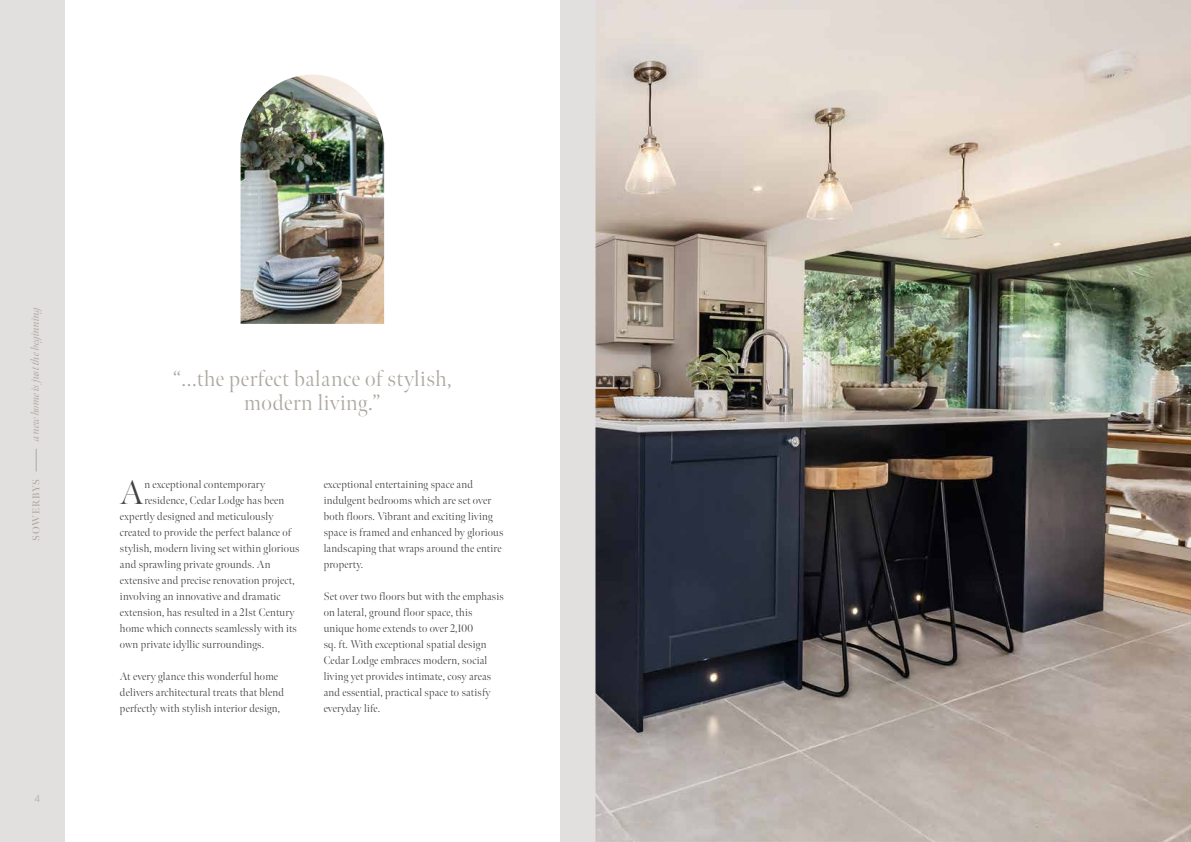
<style>
.page{position:relative;width:1191px;height:842px;background:#fff}
.page>*{position:absolute;margin:0;border:0;box-sizing:border-box;transform-origin:0 0}
.t1{font:300 34px "Meno Banner";color:#434141}
.t2{font:300 22px/24px "Meno Banner";letter-spacing:.025em;color:#ada8a0;text-align:center}
.t3{font:300 11px/16px "Meno Banner";letter-spacing:.02em;color:#434141}
.t4{font:italic 11px "Meno Banner";letter-spacing:-.01em;color:#ada8a0}
.t5{font:600 10px "Meno Banner";letter-spacing:.08em;color:#ada8a0}
.t6{font:300 10px "Quasimoda";color:#ada8a0}
</style>
<div class="page">
<div style="left:0;top:0;width:595px;height:842px;background:#e2e0df"></div>
<svg style="left:36px;top:449px;width:1px;height:22px"></svg>
<div style="left:65px;top:0;width:494px;height:842px;background:#fff"></div>
<img style="left:240px;top:75px;width:144px;height:249px">
<img style="left:595px;top:0;width:596px;height:842px">
<p class="t4" style="left:29px;top:441px;width:138px;rotate:-90deg">a new home is just the beginning</p>
<p class="t5" style="left:30px;top:541px;width:63px;rotate:-90deg">SOWERBYS</p>
<p class="t6" style="left:35px;top:791px;width:7px">4</p>
<h2 class="t2" style="left:173px;top:367px;width:281px">“...the perfect balance of stylish, modern living.”</h2>
<h1 class="t1" style="left:120px;top:472px;width:25px">A</h1>
<p class="t3" style="left:144px;top:477px;width:122px">n exceptional contemporary</p>
<p class="t3" style="left:144px;top:493px;width:141px">residence, Cedar Lodge has been</p>
<p class="t3" style="left:120px;top:509px;width:155px">expertly designed and meticulously</p>
<p class="t3" style="left:120px;top:525px;width:173px">created to provide the perfect balance of</p>
<p class="t3" style="left:120px;top:541px;width:181px">stylish, modern living set within glorious</p>
<p class="t3" style="left:120px;top:557px;width:152px">and sprawling private grounds. An</p>
<p class="t3" style="left:120px;top:573px;width:176px">extensive and precise renovation project,</p>
<p class="t3" style="left:120px;top:589px;width:162px">involving an innovative and dramatic</p>
<p class="t3" style="left:120px;top:605px;width:176px">extension, has resulted in a 21st Century</p>
<p class="t3" style="left:120px;top:621px;width:178px">home which connects seamlessly with its</p>
<p class="t3" style="left:120px;top:637px;width:146px">own private idyllic surroundings.</p>
<p class="t3" style="left:120px;top:669px;width:166px">At every glance this wonderful home delivers architectural treats that blend perfectly with stylish interior design,</p>
<p class="t3" style="left:324px;top:477px;width:181px">exceptional entertaining space and indulgent bedrooms which are set over both floors. Vibrant and exciting living space is framed and enhanced by glorious landscaping that wraps around the entire property.</p>
<p class="t3" style="left:324px;top:589px;width:182px">Set over two floors but with the emphasis on lateral, ground floor space, this unique home extends to over 2,100<br>sq. ft. With exceptional spatial design Cedar Lodge embraces modern, social living yet provides intimate, cosy areas and essential, practical space to satisfy everyday life.</p>
</div>
